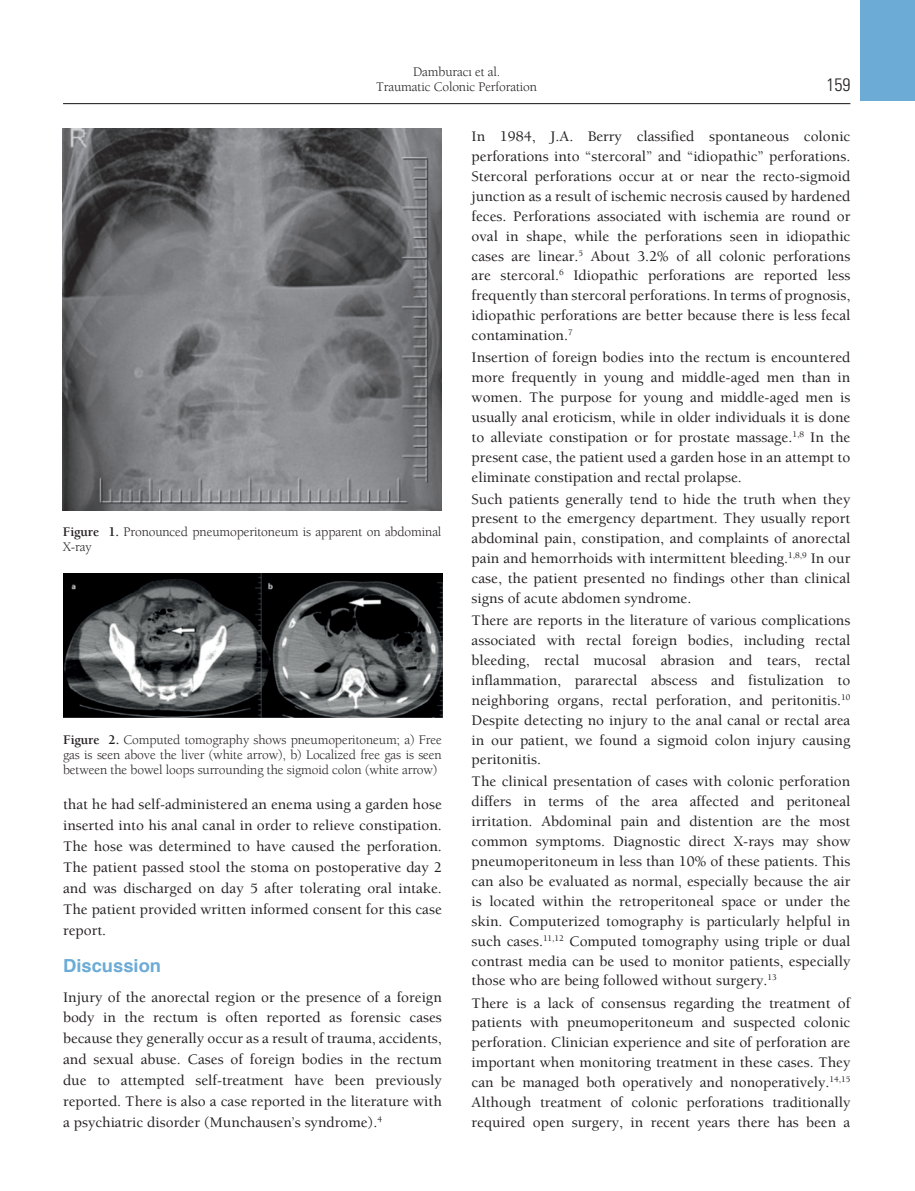
<style>
.page{position:relative;width:915px;height:1191px;background:#fff}
.page>*{position:absolute;margin:0;border:0;box-sizing:border-box;transform-origin:0 0}
.YAZI_BASLIK{font:700 18px "Helvetica";color:#6babd5}
.t1{font:18px "Univers Cond Light Tr";color:#231f20}
.YAZI{font:500 15px/20px "Berkeley";color:#231f20;text-align:justify}
.RESİM-ALTI{font:13.5px/15px "Berkeley";letter-spacing:-.01em;color:#231f20}
.s1{font-weight:700}
</style>
<div class="page">
<hr style="left:63px;top:103px;width:787px;height:1px;background:#231f20">
<div style="left:859px;top:0;width:55px;height:101px;background:#6babd5"></div>
<img style="left:63px;top:129px;width:378px;height:381px">
<img style="left:63px;top:573px;width:379px;height:144px">
<p class="RESİM-ALTI" style="left:413px;top:64px;width:89px">Damburacı et al.</p>
<p class="RESİM-ALTI" style="left:376px;top:79px;width:162px">Traumatic Colonic Perforation</p>
<p class="t1" style="left:826px;top:74px;width:25px">159</p>
<p class="RESİM-ALTI" style="left:63px;top:524px;width:380px"><span class="s1">Figure 1.</span> Pronounced pneumoperitoneum is apparent on abdominal<br>X-ray</p>
<p class="RESİM-ALTI" style="left:63px;top:732px;width:380px;text-align:justify"><span class="s1">Figure 2.</span> Computed tomography shows pneumoperitoneum; a) Free gas is seen above the liver (white arrow), b) Localized free gas is seen between the bowel loops surrounding the sigmoid colon (white arrow)</p>
<p class="YAZI" style="left:63px;top:794px;width:380px;line-height:20.9px">that he had self-administered an enema using a garden hose inserted into his anal canal in order to relieve constipation.<br>The hose was determined to have caused the perforation.<br>The patient passed stool the stoma on postoperative day 2 and was discharged on day 5 after tolerating oral intake.<br>The patient provided written informed consent for this case report.</p>
<p class="YAZI_BASLIK" style="left:63px;top:951px;width:99px">Discussion</p>
<p class="YAZI" style="left:63px;top:986px;width:380px;line-height:20.9px">Injury of the anorectal region or the presence of a foreign body in the rectum is often reported as forensic cases because they generally occur as a result of trauma, accidents, and sexual abuse. Cases of foreign bodies in the rectum due to attempted self-treatment have been previously reported. There is also a case reported in the literature with a psychiatric disorder (Munchausen’s syndrome).<sup>4</sup></p>
<p class="YAZI" style="left:471px;top:126px;width:380px">In 1984, J.A. Berry classified spontaneous colonic perforations into “stercoral” and “idiopathic” perforations.<br>Stercoral perforations occur at or near the recto-sigmoid junction as a result of ischemic necrosis caused by hardened feces. Perforations associated with ischemia are round or oval in shape, while the perforations seen in idiopathic cases are linear.<sup>5</sup> About 3.2% of all colonic perforations are stercoral.<sup>6</sup> Idiopathic perforations are reported less frequently than stercoral perforations. In terms of prognosis, idiopathic perforations are better because there is less fecal contamination.<sup>7</sup></p>
<p class="YAZI" style="left:471px;top:347px;width:380px">Insertion of foreign bodies into the rectum is encountered more frequently in young and middle-aged men than in women. The purpose for young and middle-aged men is usually anal eroticism, while in older individuals it is done to alleviate constipation or for prostate massage.<sup>1,8</sup> In the present case, the patient used a garden hose in an attempt to eliminate constipation and rectal prolapse.</p>
<p class="YAZI" style="left:471px;top:488px;width:380px">Such patients generally tend to hide the truth when they present to the emergency department. They usually report abdominal pain, constipation, and complaints of anorectal pain and hemorrhoids with intermittent bleeding.<sup>1,8,9</sup> In our case, the patient presented no findings other than clinical signs of acute abdomen syndrome.</p>
<p class="YAZI" style="left:471px;top:610px;width:380px">There are reports in the literature of various complications associated with rectal foreign bodies, including rectal bleeding, rectal mucosal abrasion and tears, rectal inflammation, pararectal abscess and fistulization to neighboring organs, rectal perforation, and peritonitis.<sup>10<br></sup>Despite detecting no injury to the anal canal or rectal area in our patient, we found a sigmoid colon injury causing peritonitis.</p>
<p class="YAZI" style="left:471px;top:771px;width:380px">The clinical presentation of cases with colonic perforation differs in terms of the area affected and peritoneal irritation. Abdominal pain and distention are the most common symptoms. Diagnostic direct X-rays may show pneumoperitoneum in less than 10% of these patients. This can also be evaluated as normal, especially because the air is located within the retroperitoneal space or under the skin. Computerized tomography is particularly helpful in such cases.<sup>11,12</sup> Computed tomography using triple or dual contrast media can be used to monitor patients, especially those who are being followed without surgery.<sup>13</sup></p>
<p class="YAZI" style="left:471px;top:992px;width:380px">There is a lack of consensus regarding the treatment of patients with pneumoperitoneum and suspected colonic perforation. Clinician experience and site of perforation are important when monitoring treatment in these cases. They can be managed both operatively and nonoperatively.<sup>14,15<br></sup>Although treatment of colonic perforations traditionally required open surgery, in recent years there has been a</p>
</div>
